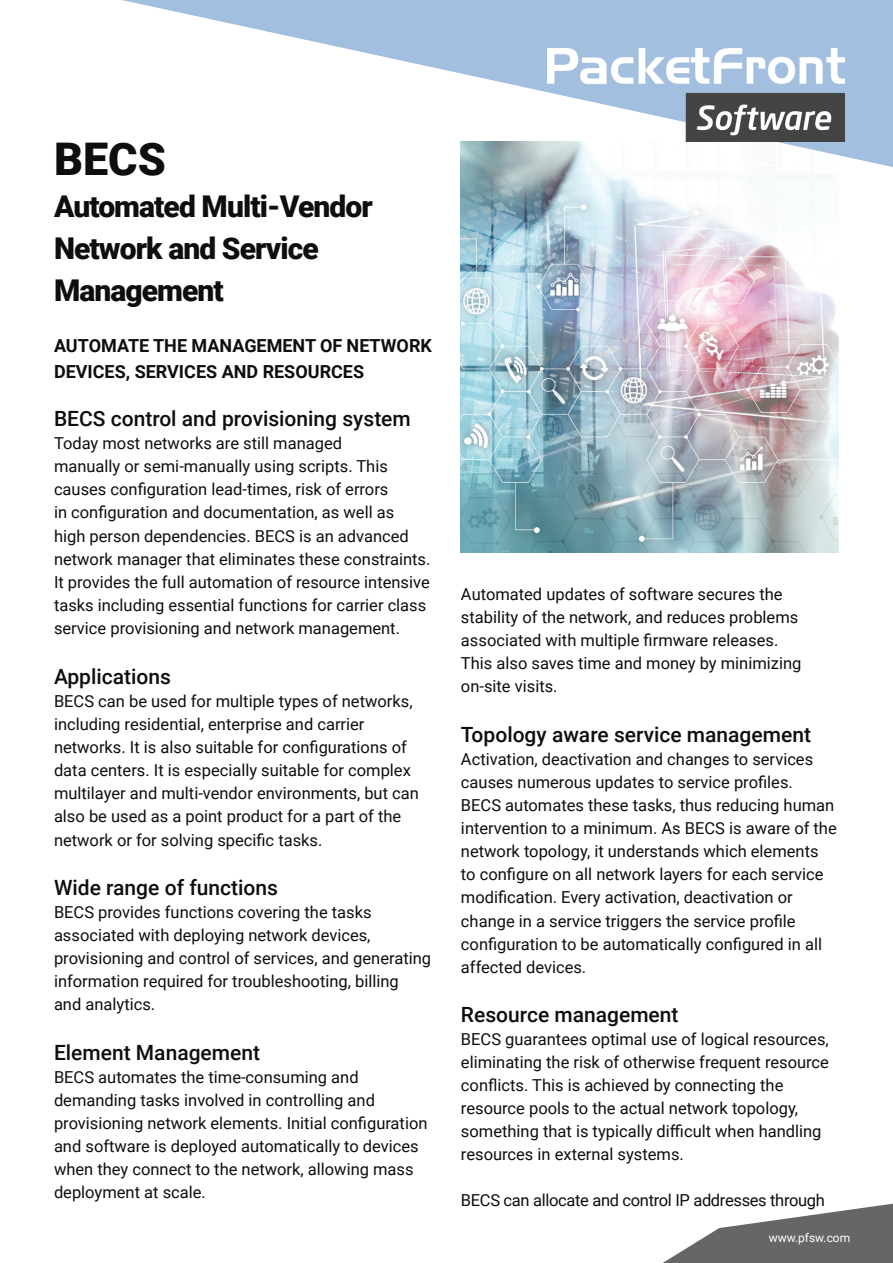
<style>
.page{position:relative;width:893px;height:1263px;background:#fff}
.page>*{position:absolute;margin:0;border:0;box-sizing:border-box;transform-origin:0 0}
.t1{font:900 45px "Roboto";color:#0d0f0d}
.t2{font:900 30px/42px "Roboto";letter-spacing:-.03em;color:#0d0f0d}
.t3{font:500 21px "Roboto";color:#0d0f0d}
.t4{font:700 18px/25.2px "Roboto";color:#0d0f0d}
.t5{font:16.5px/23.1px "Roboto";color:#0d0f0d}
.t6{font:16.5px "Roboto";letter-spacing:-.02em;color:#0d0f0d}
.t7{font:12px "Roboto";color:#fff}
</style>
<div class="page">
<svg style="left:663px;top:1204px;width:230px;height:59px"></svg>
<img style="left:461px;top:192px;width:378px;height:361px">
<img style="left:122px;top:0;width:771px;height:192px">
<img style="left:547px;top:49px;width:298px;height:92px">
<h1 class="t1" style="left:54px;top:127px;width:113px">BECS</h1>
<h2 class="t2" style="left:54px;top:184px;width:320px">Automated Multi-Vendor<br>Network and Service<br>Management</h2>
<p class="t4" style="left:54px;top:333px;width:379px">AUTOMATE THE MANAGEMENT OF NETWORK<br>DEVICES, SERVICES AND RESOURCES</p>
<p class="t3" style="left:54px;top:404px;width:358px">BECS control and provisioning system</p>
<p class="t5" style="left:54px;top:431px;width:378px">Today most networks are still managed<br>manually or semi-manually using scripts. This causes configuration lead-times, risk of errors<br>in configuration and documentation, as well as<br>high person dependencies. BECS is an advanced network manager that eliminates these constraints.<br>It provides the full automation of resource intensive tasks including essential functions for carrier class service provisioning and network management.</p>
<p class="t3" style="left:54px;top:662px;width:118px">Applications</p>
<p class="t5" style="left:54px;top:689px;width:366px">BECS can be used for multiple types of networks, including residential, enterprise and carrier networks. It is also suitable for configurations of data centers. It is especially suitable for complex multilayer and multi-vendor environments, but can also be used as a point product for a part of the network or for solving specific tasks.</p>
<p class="t3" style="left:54px;top:872px;width:225px">Wide range of functions</p>
<p class="t5" style="left:54px;top:900px;width:379px">BECS provides functions covering the tasks associated with deploying network devices, provisioning and control of services, and generating information required for troubleshooting, billing<br>and analytics.</p>
<p class="t3" style="left:54px;top:1038px;width:208px">Element Management</p>
<p class="t5" style="left:54px;top:1065px;width:375px">BECS automates the time-consuming and demanding tasks involved in controlling and provisioning network elements. Initial configuration and software is deployed automatically to devices when they connect to the network, allowing mass deployment at scale.</p>
<p class="t5" style="left:461px;top:582px;width:342px">Automated updates of software secures the stability of the network, and reduces problems associated with multiple firmware releases.<br>This also saves time and money by minimizing on-site visits.</p>
<p class="t3" style="left:461px;top:719px;width:352px">Topology aware service management</p>
<p class="t5" style="left:461px;top:747px;width:377px">Activation, deactivation and changes to services causes numerous updates to service profiles.<br>BECS automates these tasks, thus reducing human intervention to a minimum. As BECS is aware of the network topology, it understands which elements to configure on all network layers for each service modification. Every activation, deactivation or change in a service triggers the service profile configuration to be automatically configured in all affected devices.</p>
<p class="t3" style="left:461px;top:999px;width:219px">Resource management</p>
<p class="t5" style="left:461px;top:1026px;width:369px">BECS guarantees optimal use of logical resources, eliminating the risk of otherwise frequent resource conflicts. This is achieved by connecting the resource pools to the actual network topology, something that is typically difficult when handling resources in external systems.</p>
<p class="t6" style="left:461px;top:1189px;width:365px">BECS can allocate and control IP addresses through</p>
<p class="t7" style="left:769px;top:1229px;width:83px">www.pfsw.com</p>
</div>
